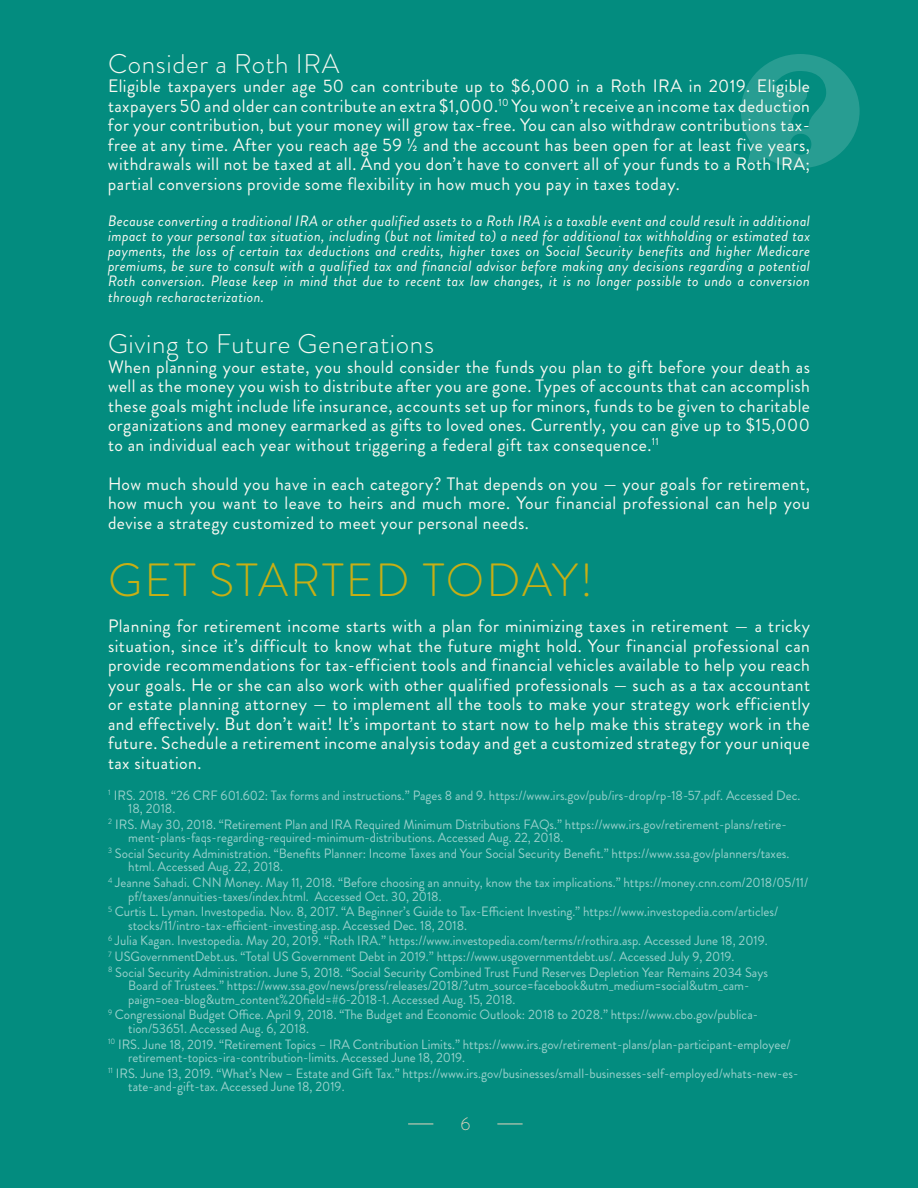
<style>
.page{position:relative;width:918px;height:1188px;background:#038c7f}
.page>*{position:absolute;margin:0;border:0;box-sizing:border-box;transform-origin:0 0}
.t1{font:300 46.5px "Brandon Grotesque";letter-spacing:.045em;color:#c8af14}
.t2{font:300 27px "Brandon Grotesque";letter-spacing:.025em;color:#f8f8f1}
.t3{font:18px/19.5px "Brandon Grotesque";letter-spacing:.025em;color:#f8f8f1;text-align:justify}
.t4{font:300 18px "Brandon Grotesque";color:#e4d4bd}
.t5{font:italic 15px/15px "Brandon Grotesque";letter-spacing:.025em;color:#f8f8f1;text-align:justify}
.t6{font:13.5px/13.5px "Brandon Grotesque";color:#9ad1cc;scale:.96 1}
</style>
<div class="page">
<svg style="left:408px;top:1124px;width:25px;height:1px"></svg>
<svg style="left:497px;top:1124px;width:26px;height:1px"></svg>
<svg style="left:741px;top:54px;width:119px;height:114px"></svg>
<h2 class="t2" style="left:108px;top:45px;width:233px">Consider a Roth IRA</h2>
<p class="t3" style="left:108px;top:77px;width:704px">Eligible taxpayers under age 50 can contribute up to $6,000 in a Roth IRA in 2019. Eligible taxpayers 50 and older can contribute an extra $1,000.<sup>10</sup> You won’t receive an income tax deduction for your contribution, but your money will grow tax-free. You can also withdraw contributions tax&shy;free at any time. After you reach age 59 ½ and the account has been open for at least five years, withdrawals will not be taxed at all. And you don’t have to convert all of your funds to a Roth IRA; partial conversions provide some flexibility in how much you pay in taxes today.</p>
<p class="t5" style="left:108px;top:213px;width:704px">Because converting a traditional IRA or other qualified assets to a Roth IRA is a taxable event and could result in additional impact to your personal tax situation, including (but not limited to) a need for additional tax withholding or estimated tax payments, the loss of certain tax deductions and credits, higher taxes on Social Security benefits and higher Medicare premiums, be sure to consult with a qualified tax and financial advisor before making any decisions regarding a potential Roth conversion. Please keep in mind that due to recent tax law changes, it is no longer possible to undo a conversion</p>
<p class="t5" style="left:108px;top:290px;width:158px">through recharacterization.</p>
<h2 class="t2" style="left:108px;top:326px;width:327px">Giving to Future Generations</h2>
<p class="t3" style="left:108px;top:357px;width:704px">When planning your estate, you should consider the funds you plan to gift before your death as well as the money you wish to distribute after you are gone. Types of accounts that can accomplish these goals might include life insurance, accounts set up for minors, funds to be given to charitable organizations and money earmarked as gifts to loved ones. Currently, you can give up to $15,000 to an individual each year without triggering a federal gift tax consequence.<sup>11</sup></p>
<h3 class="t3" style="left:108px;top:474px;width:704px">How much should you have in each category? That depends on you — your goals for retirement, how much you want to leave to heirs and much more. Your financial professional can help you devise a strategy customized to meet your personal needs.</h3>
<h1 class="t1" style="left:108px;top:549px;width:486px">GET STARTED TODAY!</h1>
<p class="t3" style="left:108px;top:617px;width:704px">Planning for retirement income starts with a plan for minimizing taxes in retirement — a tricky situation, since it’s difficult to know what the future might hold. Your financial professional can provide recommendations for tax-efficient tools and financial vehicles available to help you reach your goals. He or she can also work with other qualified professionals — such as a tax accountant or estate planning attorney — to implement all the tools to make your strategy work efficiently and effectively. But don’t wait! It’s important to start now to help make this strategy work in the future. Schedule a retirement income analysis today and get a customized strategy for your unique tax situation.</p>
<p class="t6" style="left:128px;top:788px;width:702px;text-indent:-20px"><sup>1</sup> IRS. 2018. “26 CRF 601.602: Tax forms and instructions.” Pages 8 and 9. https://www.irs.gov/pub/irs-drop/rp-18-57.pdf. Accessed Dec.<br>18, 2018.</p>
<p class="t6" style="left:128px;top:818px;width:688px;text-indent:-20px"><sup>2</sup> IRS. May 30, 2018. “Retirement Plan and IRA Required Minimum Distributions FAQs.” https://www.irs.gov/retirement-plans/retire&shy;ment-plans-faqs-regarding-required-minimum-distributions. Accessed Aug. 22, 2018.</p>
<p class="t6" style="left:128px;top:847px;width:690px;text-indent:-20px"><sup>3</sup> Social Security Administration. “Benefits Planner: Income Taxes and Your Social Security Benefit.” https://www.ssa.gov/planners/taxes. html. Accessed Aug. 22, 2018.</p>
<p class="t6" style="left:128px;top:876px;width:710px;text-indent:-20px"><sup>4</sup> Jeanne Sahadi. CNN Money. May 11, 2018. “Before choosing an annuity, know the tax implications.” https://money.cnn.com/2018/05/11/ pf/taxes/annuities-taxes/index.html. Accessed Oct. 30, 2018.</p>
<p class="t6" style="left:128px;top:905px;width:679px;text-indent:-20px"><sup>5</sup> Curtis L. Lyman. Investopedia. Nov. 8, 2017. “A Beginner’s Guide to Tax-Efficient Investing.” https://www.investopedia.com/articles/ stocks/11/intro-tax-efficient-investing.asp. Accessed Dec. 18, 2018.</p>
<p class="t6" style="left:108px;top:933px;width:689px;line-height:15.6px"><sup>6</sup> Julia Kagan. Investopedia. May 20, 2019. “Roth IRA.” https://www.investopedia.com/terms/r/rothira.asp. Accessed June 18, 2019.<br><sup>7</sup> USGovernmentDebt.us. “Total US Government Debt in 2019.” https://www.usgovernmentdebt.us/. Accessed July 9, 2019.<br><sup>8</sup> Social Security Administration. June 5, 2018. “Social Security Combined Trust Fund Reserves Depletion Year Remains 2034 Says</p>
<p class="t6" style="left:128px;top:979px;width:649px">Board of Trustees.” https://www.ssa.gov/news/press/releases/2018/?utm_source=facebook&amp;utm_medium=social&amp;utm_cam&shy;paign=oea-blog&amp;utm_content%20field=#6-2018-1. Accessed Aug. 15, 2018.</p>
<p class="t6" style="left:128px;top:1008px;width:658px;text-indent:-20px"><sup>9</sup> Congressional Budget Office. April 9, 2018. “The Budget and Economic Outlook: 2018 to 2028.” https://www.cbo.gov/publica&shy;tion/53651. Accessed Aug. 6, 2018.</p>
<p class="t6" style="left:128px;top:1037px;width:691px;text-indent:-20px"><sup>10</sup> IRS. June 18, 2019. “Retirement Topics – IRA Contribution Limits.” https://www.irs.gov/retirement-plans/plan-participant-employee/ retirement-topics-ira-contribution-limits. Accessed June 18, 2019.</p>
<p class="t6" style="left:128px;top:1066px;width:700px;text-indent:-20px"><sup>11</sup> IRS. June 13, 2019. “What’s New – Estate and Gift Tax.” https://www.irs.gov/businesses/small-businesses-self-employed/whats-new-es&shy;tate-and-gift-tax. Accessed June 18, 2019.</p>
<h3 class="t4" style="left:460px;top:1112px;width:11px">6</h3>
</div>
